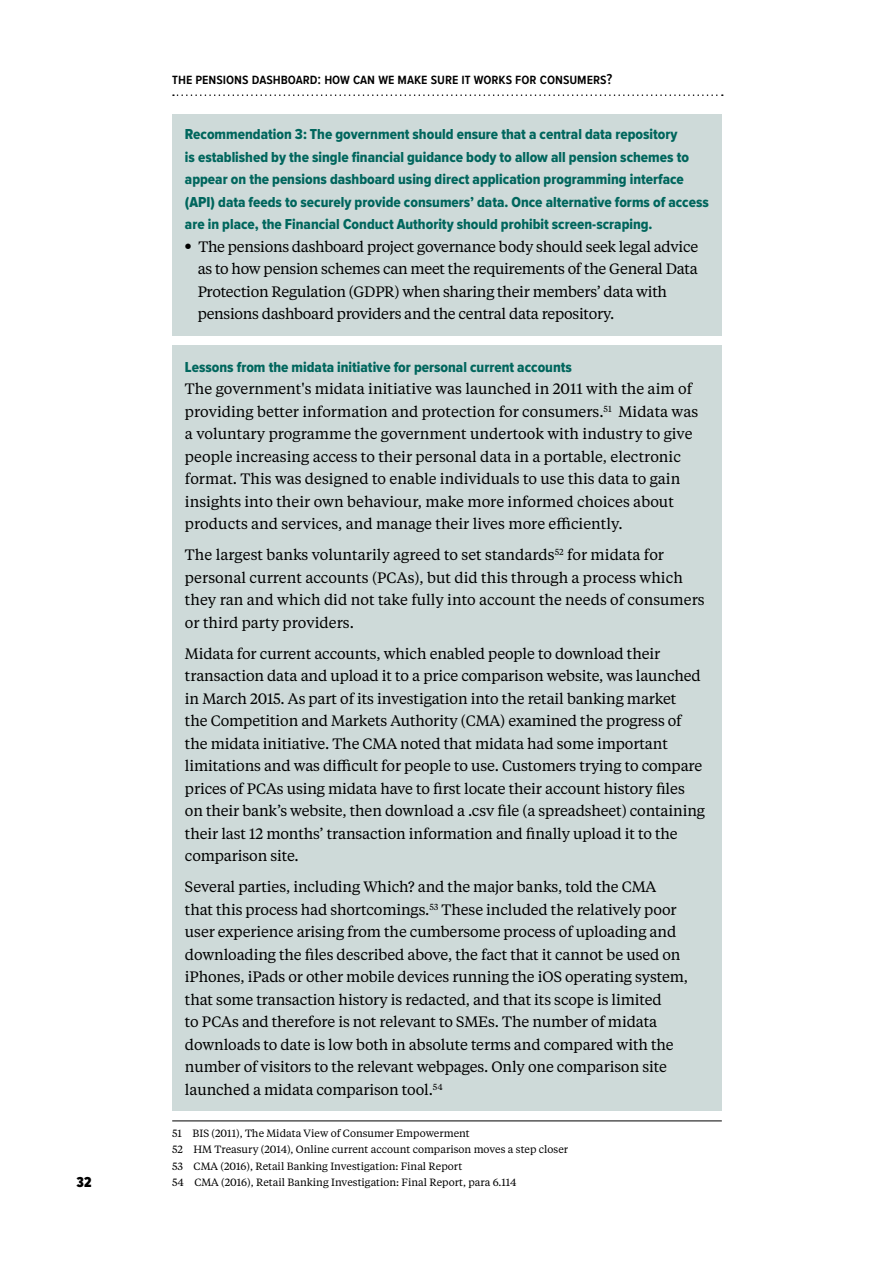
<style>
.page{position:relative;width:893px;height:1263px;background:#fff}
.page>*{position:absolute;margin:0;border:0;box-sizing:border-box;transform-origin:0 0}
.t1{font:15px/22.5px "Tiempos Text";letter-spacing:-.01em;color:#000}
.t2{font:800 condensed 15px/22.5px "Proxima Nova";color:#00665d}
.t3{font:600 condensed 15px "Proxima Nova";color:#000}
.t4{font:900 extra-condensed 15px "Proxima Nova";color:#000}
.t5{font:10.5px/16.5px "Tiempos Text";color:#000}
</style>
<div class="page">
<svg style="left:173px;top:94px;width:550px;height:2px"></svg>
<div style="left:172px;top:115px;width:550px;height:221px;background:#cedad9"></div>
<div style="left:172px;top:345px;width:550px;height:766px;background:#cedad9"></div>
<hr style="left:172px;top:1120px;width:550px;height:1px;background:#000">
<p class="t4" style="left:77px;top:1175px;width:16px">32</p>
<p class="t3" style="left:172px;top:72px;width:442px">the pensions dashboard: how can we make sure it works for consumers?</p>
<p class="t2" style="left:185px;top:124px;width:525px">Recommendation 3: The government should ensure that a central data repository<br>is established by the single financial guidance body to allow all pension schemes to appear on the pensions dashboard using direct application programming interface (API) data feeds to securely provide consumers’ data. Once alternative forms of access are in place, the Financial Conduct Authority should prohibit screen-scraping.</p>
<p class="t1" style="left:198px;top:235px;width:502px">The pensions dashboard project governance body should seek legal advice as to how pension schemes can meet the requirements of the General Data Protection Regulation (GDPR) when sharing their members’ data with pensions dashboard providers and the central data repository.</p>
<p class="t2" style="left:185px;top:356px;width:388px">Lessons from the midata initiative for personal current accounts</p>
<p class="t1" style="left:185px;top:377px;width:515px">The government's midata initiative was launched in 2011 with the aim of providing better information and protection for consumers.<sup>51</sup> Midata was a voluntary programme the government undertook with industry to give people increasing access to their personal data in a portable, electronic format. This was designed to enable individuals to use this data to gain insights into their own behaviour, make more informed choices about products and services, and manage their lives more efficiently.</p>
<p class="t1" style="left:185px;top:543px;width:521px">The largest banks voluntarily agreed to set standards<sup>52</sup> for midata for personal current accounts (PCAs), but did this through a process which they ran and which did not take fully into account the needs of consumers or third party providers.</p>
<p class="t1" style="left:185px;top:641px;width:522px">Midata for current accounts, which enabled people to download their transaction data and upload it to a price comparison website, was launched in March 2015. As part of its investigation into the retail banking market<br>the Competition and Markets Authority (CMA) examined the progress of the midata initiative. The CMA noted that midata had some important limitations and was difficult for people to use. Customers trying to compare prices of PCAs using midata have to first locate their account history files on their bank’s website, then download a .csv file (a spreadsheet) containing their last 12 months’ transaction information and finally upload it to the comparison site.</p>
<p class="t1" style="left:185px;top:875px;width:505px">Several parties, including Which? and the major banks, told the CMA that this process had shortcomings.<sup>53</sup> These included the relatively poor user experience arising from the cumbersome process of uploading and downloading the files described above, the fact that it cannot be used on iPhones, iPads or other mobile devices running the iOS operating system, that some transaction history is redacted, and that its scope is limited<br>to PCAs and therefore is not relevant to SMEs. The number of midata downloads to date is low both in absolute terms and compared with the number of visitors to the relevant webpages. Only one comparison site launched a midata comparison tool.<sup>54</sup></p>
<p class="t5" style="left:172px;top:1124px;width:397px">51 BIS (2011), The Midata View of Consumer Empowerment<br>52 HM Treasury (2014), Online current account comparison moves a step closer 53 CMA (2016), Retail Banking Investigation: Final Report<br>54 CMA (2016), Retail Banking Investigation: Final Report, para 6.114</p>
</div>
